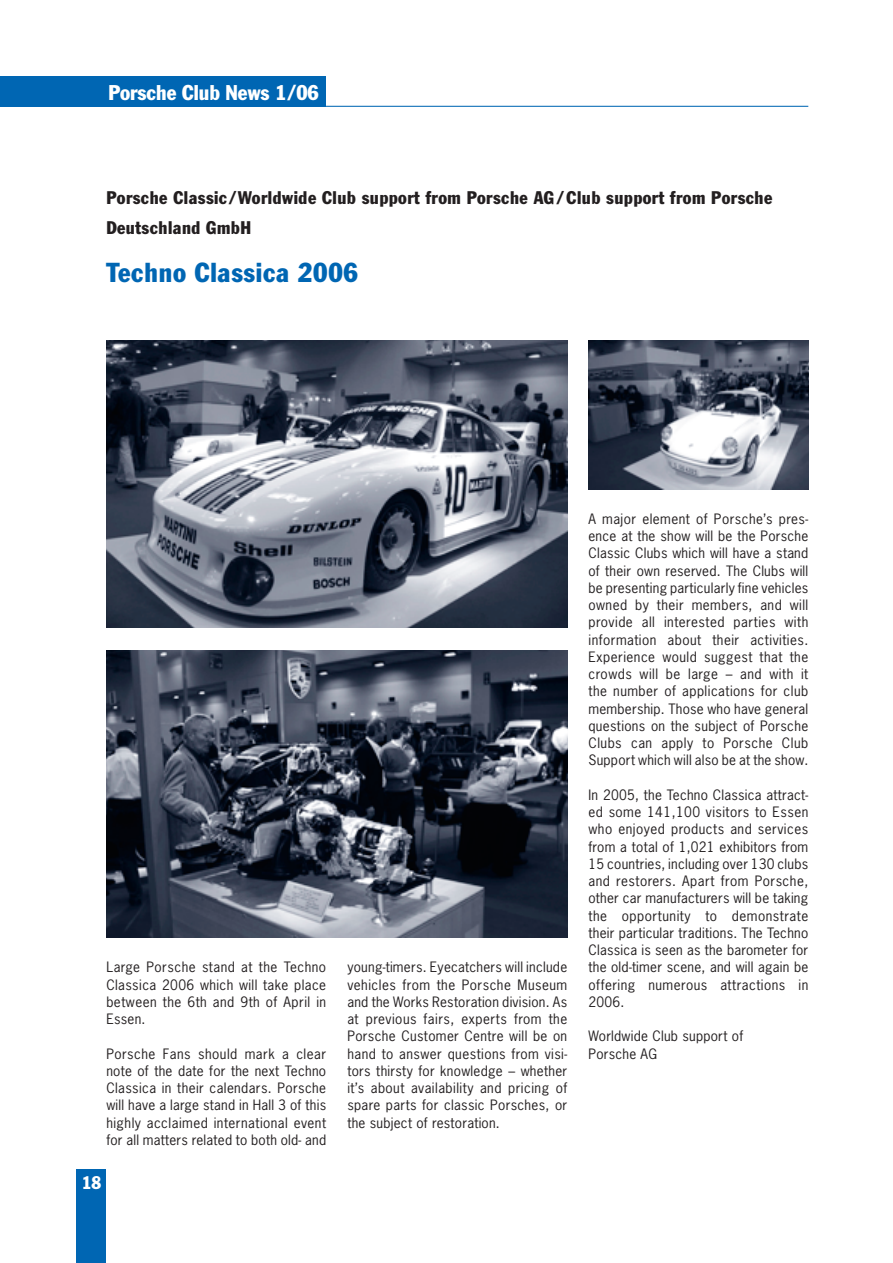
<style>
.page{position:relative;width:893px;height:1263px;background:#fff}
.page>*{position:absolute;margin:0;border:0;box-sizing:border-box;transform-origin:0 0}
.t1{font:condensed 27px "Porsche Franklin Gothic";letter-spacing:.025em;color:#0066b3}
.t2{font:condensed 21px "Porsche Franklin Gothic";color:#fff}
.t3{font:condensed 18px/30px "Porsche Franklin Gothic";letter-spacing:.025em;color:#231f20}
.t4{font:condensed 18px "Porsche Franklin Gothic";color:#fff}
.t5{font:13.5px/17.2px "Porsche News Gothic";letter-spacing:.02em;color:#231f20;text-align:justify}
</style>
<div class="page">
<div style="left:0;top:76px;width:326px;height:30px;background:#0066b3"></div>
<hr style="left:0;top:106px;width:808px;height:1px;background:#0066b3">
<div style="left:77px;top:1169px;width:29px;height:94px;background:#0066b3"></div>
<img style="left:106px;top:340px;width:461px;height:287px">
<img style="left:106px;top:651px;width:461px;height:287px">
<img style="left:588px;top:340px;width:220px;height:149px">
<h2 class="t2" style="left:108px;top:86px;width:212px">Porsche Club News 1/06</h2>
<h3 class="t3" style="left:106px;top:185px;width:667px">Porsche Classic/Worldwide Club support from Porsche AG / Club support from Porsche<br>Deutschland GmbH</h3>
<h1 class="t1" style="left:106px;top:263px;width:253px">Techno Classica 2006</h1>
<p class="t5" style="left:106px;top:961px;width:221px">Large Porsche stand at the Techno Classica 2006 which will take place between the 6th and 9th of April in Essen.</p>
<p class="t5" style="left:106px;top:1047px;width:221px">Porsche Fans should mark a clear note of the date for the next Techno Classica in their calendars. Porsche will have a large stand in Hall 3 of this highly acclaimed international event for all matters related to both old- and</p>
<h3 class="t4" style="left:82px;top:1177px;width:21px">18</h3>
<p class="t5" style="left:347px;top:961px;width:221px">young-timers. Eyecatchers will include vehicles from the Porsche Museum and the Works Restoration division. As at previous fairs, experts from the Porsche Customer Centre will be on hand to answer questions from visi&shy;tors thirsty for knowledge – whether it’s about availability and pricing of spare parts for classic Porsches, or the subject of restoration.</p>
<p class="t5" style="left:588px;top:512px;width:221px">A major element of Porsche’s pres&shy;ence at the show will be the Porsche Classic Clubs which will have a stand of their own reserved. The Clubs will be presenting particularly fine vehicles owned by their members, and will provide all interested parties with information about their activities.<br>Experience would suggest that the crowds will be large – and with it the number of applications for club membership. Those who have general questions on the subject of Porsche Clubs can apply to Porsche Club Support which will also be at the show.</p>
<p class="t5" style="left:588px;top:788px;width:221px">In 2005, the Techno Classica attract&shy;ed some 141,100 visitors to Essen who enjoyed products and services from a total of 1,021 exhibitors from 15 countries, including over 130 clubs and restorers. Apart from Porsche, other car manufacturers will be taking the opportunity to demonstrate their particular traditions. The Techno Classica is seen as the barometer for the old-timer scene, and will again be offering numerous attractions in 2006.</p>
<p class="t5" style="left:588px;top:1030px;width:156px">Worldwide Club support of<br>Porsche AG</p>
</div>
